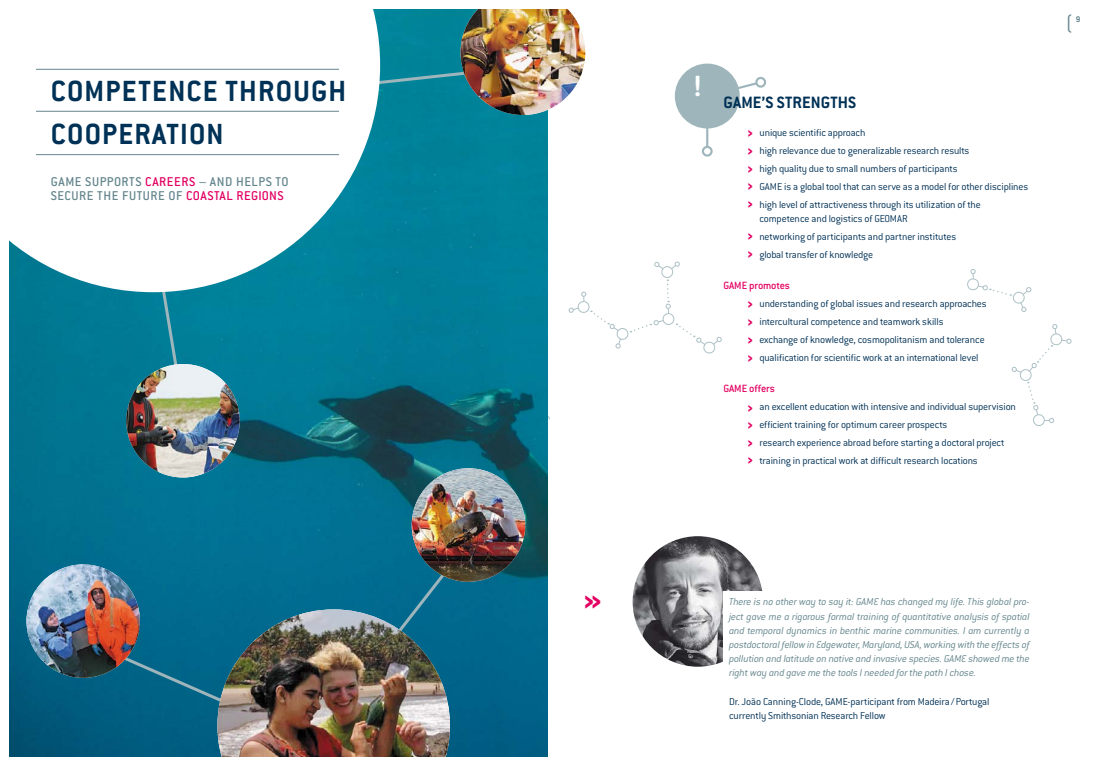
<style>
.page{position:relative;width:1095px;height:766px;background:#fff}
.page>*{position:absolute;margin:0;border:0;box-sizing:border-box;transform-origin:0 0}
.t1{font:700 32px/42.6px "Conduit ITC";letter-spacing:.04em;color:#003156}
.t2{font:700 32px "Conduit ITC";color:#fff}
.t3{font:700 32px "Conduit ITC";color:#e30062}
.t4{font:300 20px "Conduit ITC";color:#64868d}
.t5{font:700 18px "Conduit ITC";letter-spacing:.01em;color:#003156}
.t6{font:700 16.2px/17.6px "Conduit ITC";color:#e30062}
.t7{font:500 14px/14.2px "Conduit ITC";letter-spacing:.04em;color:#64868d}
.t8{font:500 11.5px "Conduit ITC";letter-spacing:-.01em;color:#e30062}
.t9{font:300 11px/17.9px "Conduit ITC";letter-spacing:-.015em;color:#003156}
.t10{font:italic 300 11px/14.2px "Conduit ITC";letter-spacing:-.015em;color:#64868d;text-align:justify}
.t11{font:700 9px "Conduit ITC";color:#64868d}
.s1{color:#e30062}
</style>
<div class="page">
<svg style="left:1019px;top:302px;width:7px;height:10px"></svg>
<svg style="left:1022px;top:287px;width:8px;height:8px"></svg>
<div style="left:1012px;top:292px;width:12px;height:11px;border:1px solid #adc1c6;border-radius:50%"></div>
<svg style="left:967px;top:269px;width:44px;height:27px"></svg>
<svg style="left:1011px;top:324px;width:60px;height:102px"></svg>
<img style="left:9px;top:292px;width:538px;height:465px">
<div style="left:269px;top:561px;width:185px;height:196px;background:#006c90"></div>
<div style="left:104px;top:646px;width:113px;height:111px;background:#006185"></div>
<img style="left:217px;top:609px;width:233px;height:148px">
<img style="left:411px;top:468px;width:114px;height:113px;border-radius:50%">
<img style="left:26px;top:564px;width:114px;height:113px;border-radius:50%">
<img style="left:126px;top:364px;width:114px;height:113px;border-radius:50%">
<img style="left:632px;top:536px;width:131px;height:130px;border-radius:50%">
<svg style="left:130px;top:9px;width:636px;height:422px"></svg>
<svg style="left:9px;top:9px;width:371px;height:283px"></svg>
<div style="left:723px;top:591px;width:306px;height:155px;background:#fff"></div>
<hr style="left:36px;top:111px;width:303px;height:1px;background:#64868d">
<hr style="left:36px;top:154px;width:303px;height:1px;background:#64868d">
<hr style="left:36px;top:69px;width:303px;height:1px;background:#64868d">
<h1 class="t1" style="left:51px;top:73px;width:296px">COMPETENCE THROUGH<br>COOPERATION</h1>
<p class="t7" style="left:51px;top:176px;width:239px">GAME SUPPORTS <span class="s1">CAREERS</span> – AND HELPS TO<br>SECURE THE FUTURE OF <span class="s1">COASTAL REGIONS</span></p>
<h1 class="t2" style="left:692px;top:76px;width:10px">!</h1>
<h3 class="t5" style="left:723px;top:97px;width:134px">GAME’S STRENGTHS</h3>
<p class="t9" style="left:759px;top:125px;width:270px">unique scientific approach<br>high relevance due to generalizable research results<br>high quality due to small numbers of participants<br>GAME is a global tool that can serve as a model for other disciplines high level of attractiveness through its utilization of the</p>
<p class="t9" style="left:759px;top:211px;width:198px">competence and logistics of GEOMAR<br>networking of participants and partner institutes global transfer of knowledge</p>
<p class="t8" style="left:723px;top:282px;width:68px">GAME promotes</p>
<p class="t9" style="left:759px;top:296px;width:229px">understanding of global issues and research approaches intercultural competence and teamwork skills<br>exchange of knowledge, cosmopolitanism and tolerance qualification for scientific work at an international level</p>
<p class="t8" style="left:723px;top:385px;width:53px">GAME offers</p>
<p class="t9" style="left:759px;top:399px;width:258px">an excellent education with intensive and individual supervision efficient training for optimum career prospects<br>research experience abroad before starting a doctoral project training in practical work at difficult research locations</p>
<h3 class="t6" style="left:747px;top:126px;width:7px">›</h3>
<h3 class="t6" style="left:747px;top:144px;width:7px">›</h3>
<h3 class="t6" style="left:747px;top:161px;width:7px">›</h3>
<h3 class="t6" style="left:747px;top:179px;width:7px">›</h3>
<h3 class="t6" style="left:747px;top:190px;width:7px;line-height:31.9px">› ›</h3>
<h3 class="t6" style="left:747px;top:247px;width:7px">›</h3>
<h3 class="t6" style="left:747px;top:297px;width:7px">›</h3>
<h3 class="t6" style="left:747px;top:315px;width:7px">›</h3>
<h3 class="t6" style="left:747px;top:333px;width:7px">›</h3>
<h3 class="t6" style="left:747px;top:350px;width:7px">›</h3>
<h3 class="t6" style="left:747px;top:400px;width:7px">›</h3>
<h3 class="t6" style="left:747px;top:418px;width:7px">›</h3>
<h3 class="t6" style="left:747px;top:435px;width:7px">› ›</h3>
<h2 class="t4" style="left:1065px;top:17px;width:9px">(</h2>
<p class="t11" style="left:1075px;top:17px;width:6px">9</p>
<h1 class="t3" style="left:583px;top:590px;width:20px">»</h1>
<p class="t10" style="left:729px;top:596px;width:302px">There is no other way to say it: GAME has changed my life. This global pro&shy;ject gave me a rigorous formal training of quantitative analysis of spatial and temporal dynamics in benthic marine communities. I am currently a postdoctoral fellow in Edgewater, Maryland, USA, working with the effects of pollution and latitude on native and invasive species. GAME showed me the right way and gave me the tools I needed for the path I chose.</p>
<p class="t9" style="left:729px;top:695px;width:262px;line-height:14.2px">Dr. João Canning-Clode, GAME-participant from Madeira / Portugal currently Smithsonian Research Fellow</p>
</div>
